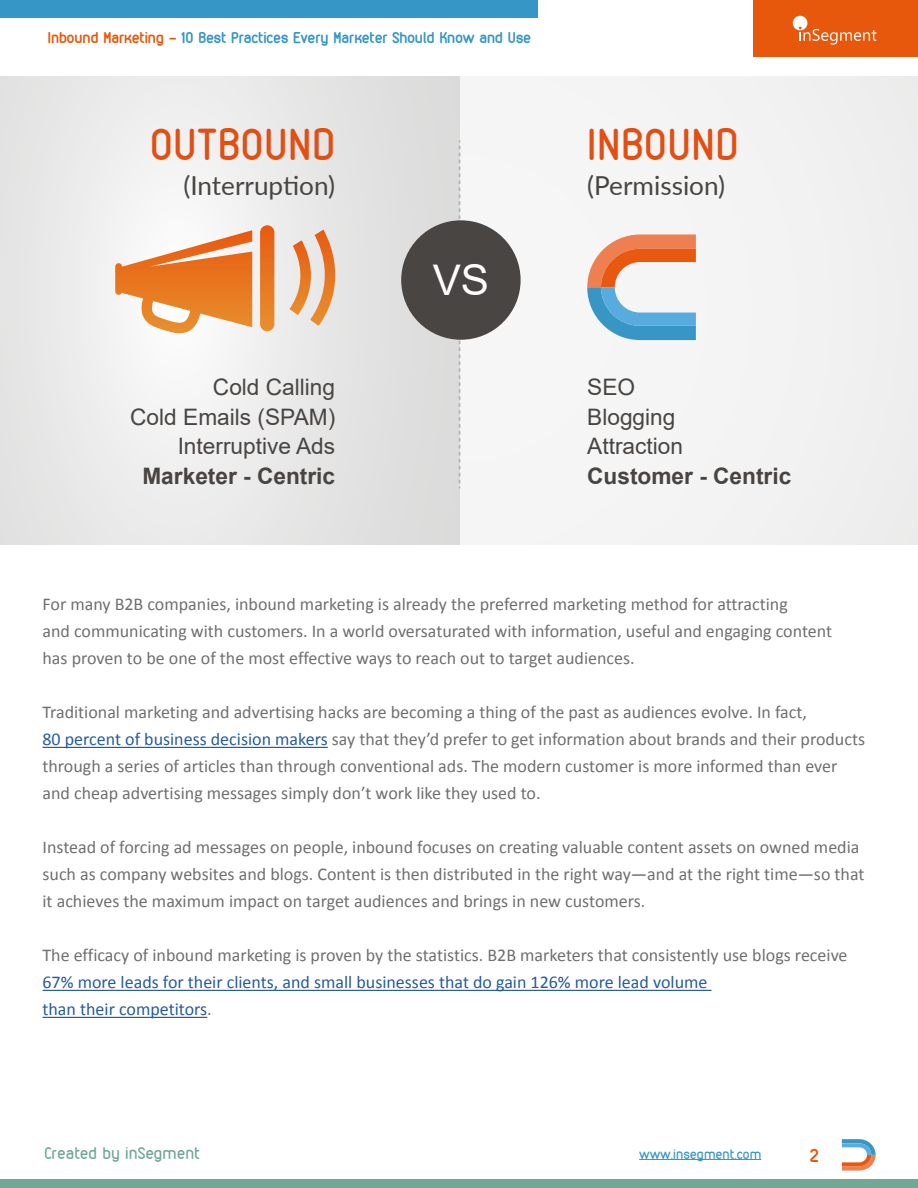
<style>
.page{position:relative;width:918px;height:1188px;background:#fff}
.page>*{position:absolute;margin:0;border:0;box-sizing:border-box;transform-origin:0 0}
.t1{font:43.65px "VDS";letter-spacing:.01em;color:#e14f12}
.t2{font:42.3px "Arial";color:#fff}
.t3{font:26.1px "Lato";color:#484442}
.t4{font:22.65px/29.7px "Arial";color:#484442}
.t5{font:700 22.65px "Arial";color:#484442}
.t6{font:18px/27px "Calibri";color:#706f6f}
.t7{font:18px/27px "Calibri";color:#275b9b}
.t8{font:700 18px "VDS";color:#e7580c}
.t9{font:16.5px "VDS";color:#71a893}
.t10{font:700 15px "VDS";color:#3696c6}
.t11{font:13.5px "VDS";color:#3696c6}
.s1{color:#e7580c}
.s2{color:#275b9b}
.s3{color:#706f6f}
</style>
<div class="page">
<div style="left:753px;top:0;width:165px;height:56px;background:#e7580c"></div>
<div style="left:0;top:1180px;width:918px;height:8px;background:#71a893"></div>
<div style="left:0;top:0;width:538px;height:18px;background:#3696c6"></div>
<svg style="left:793px;top:16px;width:83px;height:29px"></svg>
<hr style="left:639px;top:1159px;width:122px;height:1px;background:#3696c6">
<svg style="left:842px;top:1139px;width:34px;height:32px"></svg>
<hr style="left:43px;top:747px;width:285px;height:1px;background:#275b9b">
<hr style="left:43px;top:990px;width:669px;height:1px;background:#275b9b">
<hr style="left:43px;top:1017px;width:164px;height:1px;background:#275b9b">
<div style="left:0;top:77px;width:918px;height:467px;background:#f4f4f4"></div>
<div style="left:0;top:77px;width:460px;height:467px;background:linear-gradient(to right,#f0f0f0,#e1e1e1)"></div>
<svg style="left:459px;top:141px;width:1px;height:347px"></svg>
<div style="left:401px;top:220px;width:120px;height:120px;background:#494543;border-radius:50%"></div>
<svg style="left:260px;top:225px;width:14px;height:106px"></svg>
<svg style="left:115px;top:230px;width:137px;height:103px"></svg>
<svg style="left:289px;top:230px;width:64px;height:96px"></svg>
<svg style="left:587px;top:235px;width:109px;height:105px"></svg>
<p class="t10" style="left:48px;top:28px;width:485px"><span class="s1">Inbound Marketing -</span> 10 Best Practices Every Marketer Should Know and Use</p>
<h1 class="t1" style="left:150px;top:119px;width:187px">OUTBOUND</h1>
<h3 class="t3" style="left:183px;top:167px;width:153px">(Interruption)</h3>
<p class="t4" style="left:130px;top:372px;width:206px;text-align:right">Cold Calling<br>Cold Emails (SPAM)<br>Interruptive Ads</p>
<p class="t5" style="left:142px;top:460px;width:194px">Marketer - Centric</p>
<h2 class="t2" style="left:433px;top:251px;width:58px">VS</h2>
<h1 class="t1" style="left:587px;top:119px;width:152px">INBOUND</h1>
<h3 class="t3" style="left:587px;top:167px;width:140px">(Permission)</h3>
<p class="t4" style="left:587px;top:372px;width:97px">SEO<br>Blogging<br>Attraction</p>
<p class="t5" style="left:587px;top:460px;width:206px">Customer - Centric</p>
<p class="t6" style="left:43px;top:591px;width:791px">For many B2B companies, inbound marketing is already the preferred marketing method for attracting<br>and communicating with customers. In a world oversaturated with information, useful and engaging content has proven to be one of the most effective ways to reach out to target audiences.</p>
<p class="t6" style="left:43px;top:699px;width:824px">Traditional marketing and advertising hacks are becoming a thing of the past as audiences evolve. In fact,<br><span class="s2">80 percent of business decision makers</span> say that they’d prefer to get information about brands and their products through a series of articles than through conventional ads. The modern customer is more informed than ever and cheap advertising messages simply don’t work like they used to.</p>
<p class="t6" style="left:43px;top:834px;width:824px">Instead of forcing ad messages on people, inbound focuses on creating valuable content assets on owned media such as company websites and blogs. Content is then distributed in the right way—and at the right time—so that it achieves the maximum impact on target audiences and brings in new customers.</p>
<p class="t6" style="left:43px;top:942px;width:807px">The efficacy of inbound marketing is proven by the statistics. B2B marketers that consistently use blogs receive</p>
<p class="t7" style="left:43px;top:969px;width:666px">67% more leads for their clients, and small businesses that do gain 126% more lead volume than their competitors<span class="s3">.</span></p>
<p class="t9" style="left:44px;top:1143px;width:157px">Created by inSegment</p>
<p class="t11" style="left:639px;top:1146px;width:124px">www.insegment.com</p>
<p class="t8" style="left:810px;top:1145px;width:11px">2</p>
</div>
